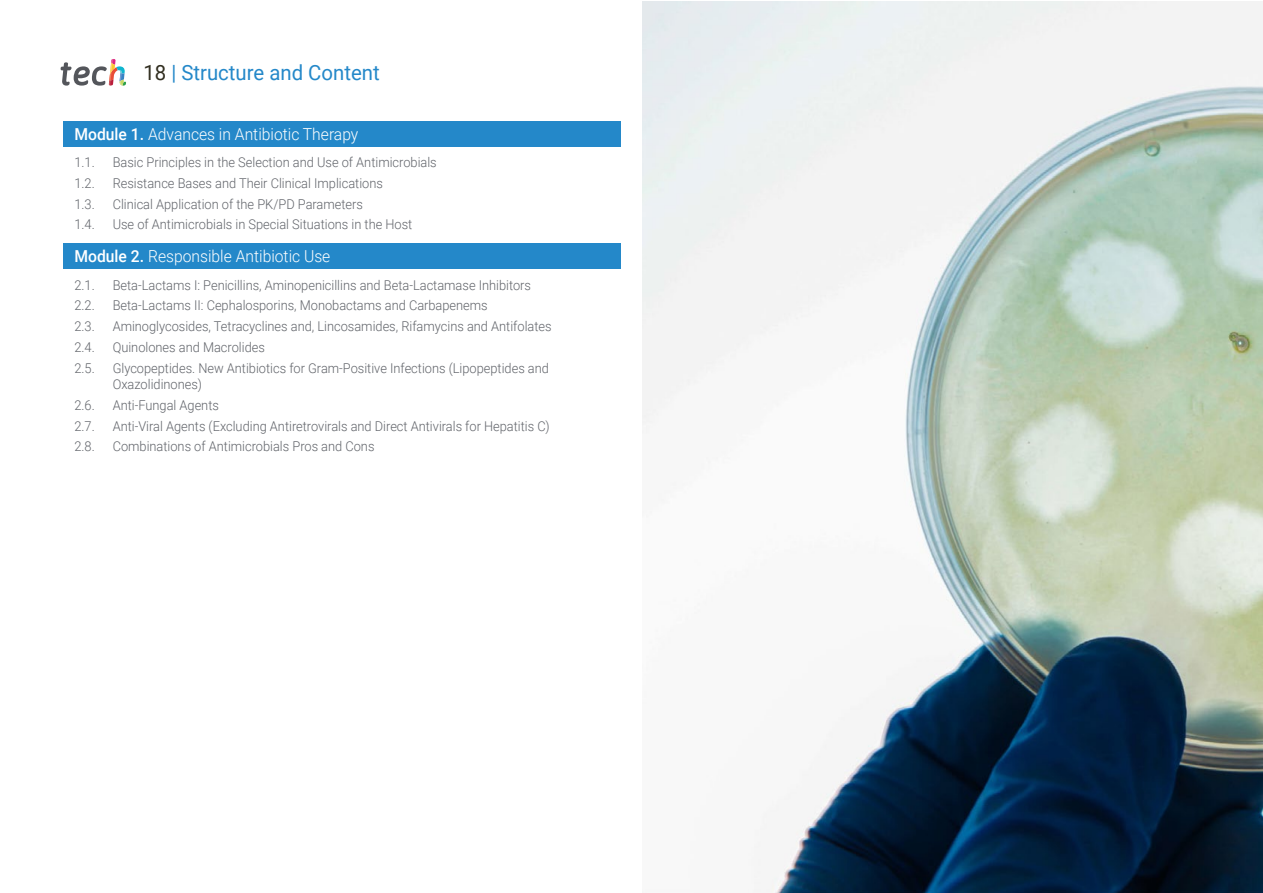
<style>
.page{position:relative;width:1263px;height:893px;background:#fff}
.page>*{position:absolute;margin:0;border:0;box-sizing:border-box;transform-origin:0 0}
.t1{font:21px "Roboto";color:#2488c9}
.t2{font:300 16.5px "Roboto";color:#fff;scale:.95 1}
.t3{font:300 13.5px/16.5px "Roboto";color:#61646a;scale:.95 1}
.s1{color:#312e20}
.s2{font-weight:500}
</style>
<div class="page">
<div style="left:63px;top:121px;width:558px;height:25px;background:#2488c9"></div>
<div style="left:63px;top:244px;width:558px;height:25px;background:#2488c9"></div>
<svg style="left:61px;top:59px;width:65px;height:27px"></svg>
<img style="left:642px;top:2px;width:621px;height:891px">
<h1 class="t1" style="left:144px;top:57px;width:238px"><span class="s1">18</span> | Structure and Content</h1>
<p class="t2" style="left:74px;top:123px;width:300px"><span class="s2">Module 1.</span> Advances in Antibiotic Therapy</p>
<p class="t3" style="left:74px;top:154px;width:23px">1.1.</p>
<p class="t3" style="left:113px;top:154px;width:343px">Basic Principles in the Selection and Use of Antimicrobials</p>
<p class="t3" style="left:74px;top:174px;width:23px">1.2.</p>
<p class="t3" style="left:113px;top:174px;width:286px">Resistance Bases and Their Clinical Implications</p>
<p class="t3" style="left:74px;top:195px;width:23px">1.3.</p>
<p class="t3" style="left:113px;top:195px;width:265px">Clinical Application of the PK/PD Parameters</p>
<p class="t3" style="left:74px;top:216px;width:23px">1.4.</p>
<p class="t3" style="left:113px;top:216px;width:317px">Use of Antimicrobials in Special Situations in the Host</p>
<p class="t2" style="left:74px;top:245px;width:271px"><span class="s2">Module 2.</span> Responsible Antibiotic Use</p>
<p class="t3" style="left:74px;top:276px;width:23px">2.1.</p>
<p class="t3" style="left:113px;top:276px;width:442px">Beta-Lactams I: Penicillins, Aminopenicillins and Beta-Lactamase Inhibitors</p>
<p class="t3" style="left:74px;top:297px;width:23px">2.2.</p>
<p class="t3" style="left:113px;top:297px;width:396px">Beta-Lactams II: Cephalosporins, Monobactams and Carbapenems</p>
<p class="t3" style="left:74px;top:318px;width:23px">2.3.</p>
<p class="t3" style="left:113px;top:318px;width:464px">Aminoglycosides, Tetracyclines and, Lincosamides, Rifamycins and Antifolates</p>
<p class="t3" style="left:74px;top:338px;width:23px">2.4.</p>
<p class="t3" style="left:113px;top:338px;width:162px">Quinolones and Macrolides</p>
<p class="t3" style="left:74px;top:359px;width:23px">2.5.</p>
<p class="t3" style="left:113px;top:359px;width:461px">Glycopeptides. New Antibiotics for Gram-Positive Infections (Lipopeptides and<br>Oxazolidinones)</p>
<p class="t3" style="left:74px;top:396px;width:23px">2.6.</p>
<p class="t3" style="left:113px;top:396px;width:113px">Anti-Fungal Agents</p>
<p class="t3" style="left:74px;top:417px;width:23px">2.7.</p>
<p class="t3" style="left:113px;top:417px;width:462px">Anti-Viral Agents (Excluding Antiretrovirals and Direct Antivirals for Hepatitis C)</p>
<p class="t3" style="left:74px;top:438px;width:23px">2.8.</p>
<p class="t3" style="left:113px;top:438px;width:277px">Combinations of Antimicrobials Pros and Cons</p>
</div>
